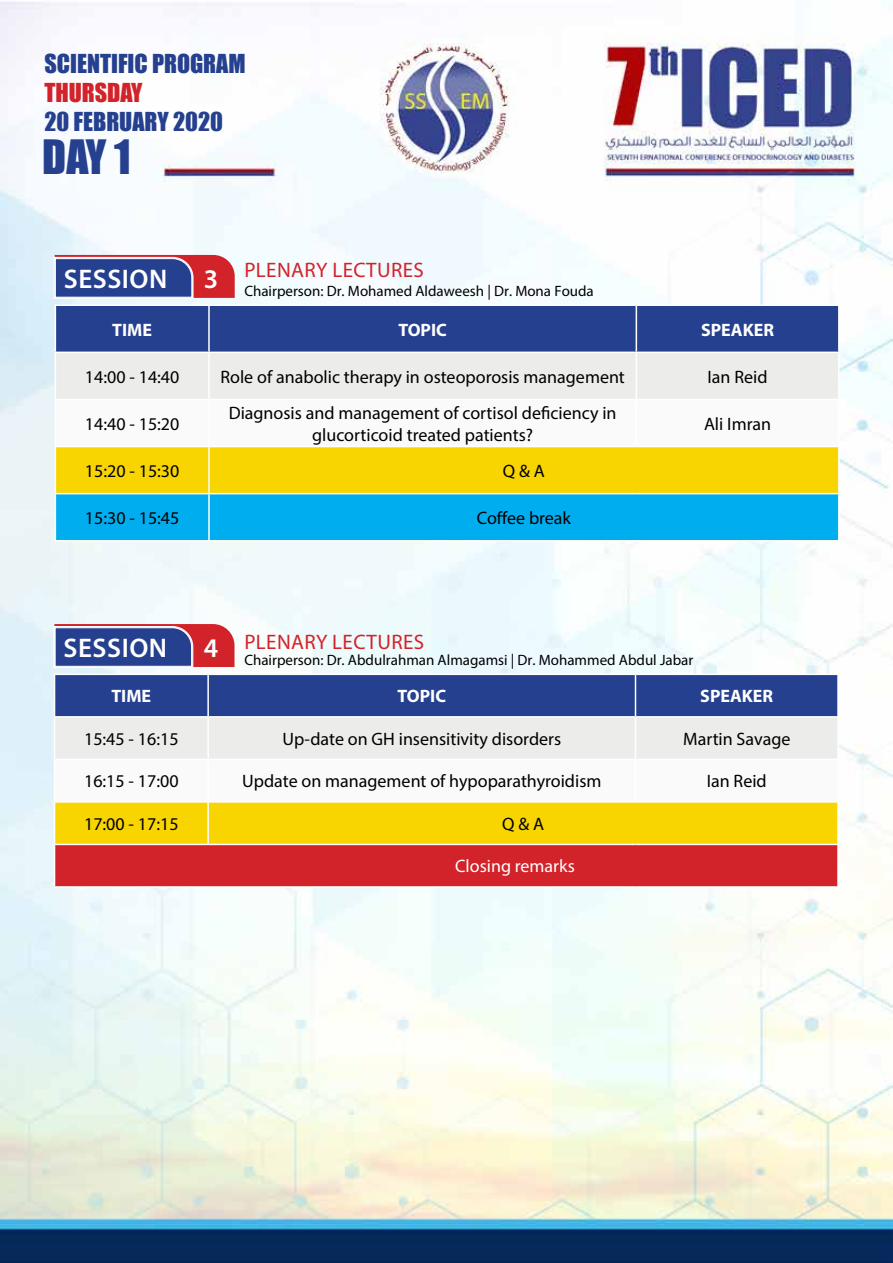
<style>
.page{position:relative;width:893px;height:1263px;background:#fff}
.page>*{position:absolute;margin:0;border:0;box-sizing:border-box;transform-origin:0 0}
.t1{font:43.5px "Impact";color:#25408f}
.t2{font:600 27px "Myriad Pro";letter-spacing:.02em;color:#fff}
.t3{font:24px "Impact";color:#25408f}
.t4{font:24px "Impact";color:#d2232a}
.t5{font:21px "Myriad Pro";letter-spacing:.02em;color:#d2232a}
.t6{font:18px/21.6px "Myriad Pro";color:#000;text-align:center}
.t7{font:700 18px "Myriad Pro";color:#fff}
.t8{font:18px "Myriad Pro";color:#fff}
.t9{font:15px "Myriad Pro";color:#000}
.s1{font-weight:600;font-size:27px;color:#fff}
</style>
<div class="page">
<img style="left:0;top:0;width:893px;height:1263px">
<svg style="left:54px;top:624px;width:180px;height:44px;background:#684d81"></svg>
<svg style="left:55px;top:675px;width:782px;height:169px"></svg>
<div style="left:55px;top:844px;width:783px;height:43px;background:#d2232a"></div>
<hr style="left:54px;top:718px;width:1px;height:41px;background:#fff">
<hr style="left:837px;top:718px;width:2px;height:41px;background:#fff">
<hr style="left:54px;top:759px;width:154px;height:1px;background:#fff">
<hr style="left:54px;top:760px;width:1px;height:41px;background:#fff">
<hr style="left:208px;top:759px;width:427px;height:1px;background:#fff">
<hr style="left:635px;top:759px;width:204px;height:1px;background:#fff">
<hr style="left:837px;top:760px;width:2px;height:41px;background:#fff">
<hr style="left:54px;top:803px;width:1px;height:41px;background:#fff">
<hr style="left:837px;top:803px;width:2px;height:41px;background:#fff">
<hr style="left:54px;top:844px;width:154px;height:1px;background:#fff">
<hr style="left:54px;top:845px;width:1px;height:41px;background:#fff">
<hr style="left:208px;top:844px;width:427px;height:1px;background:#fff">
<hr style="left:635px;top:844px;width:204px;height:1px;background:#fff">
<hr style="left:837px;top:845px;width:2px;height:41px;background:#fff">
<hr style="left:54px;top:886px;width:154px;height:2px;background:#fff">
<hr style="left:208px;top:886px;width:427px;height:2px;background:#fff">
<hr style="left:635px;top:886px;width:204px;height:2px;background:#fff">
<hr style="left:54px;top:673px;width:154px;height:2px;background:#fff">
<hr style="left:54px;top:675px;width:1px;height:41px;background:#fff">
<hr style="left:208px;top:673px;width:427px;height:2px;background:#fff">
<hr style="left:635px;top:673px;width:204px;height:2px;background:#fff">
<hr style="left:837px;top:675px;width:2px;height:41px;background:#fff">
<hr style="left:54px;top:716px;width:154px;height:2px;background:#fff">
<hr style="left:208px;top:716px;width:427px;height:2px;background:#fff">
<hr style="left:635px;top:716px;width:204px;height:2px;background:#fff">
<hr style="left:54px;top:801px;width:154px;height:2px;background:#fff">
<hr style="left:208px;top:801px;width:427px;height:2px;background:#fff">
<hr style="left:635px;top:801px;width:204px;height:2px;background:#fff">
<hr style="left:635px;top:675px;width:1px;height:41px;background:#fff">
<hr style="left:635px;top:718px;width:1px;height:41px;background:#fff">
<hr style="left:635px;top:760px;width:1px;height:41px;background:#fff">
<hr style="left:207px;top:675px;width:2px;height:41px;background:#fff">
<hr style="left:207px;top:718px;width:2px;height:41px;background:#fff">
<hr style="left:207px;top:760px;width:2px;height:41px;background:#fff">
<hr style="left:207px;top:803px;width:2px;height:41px;background:#fff">
<svg style="left:54px;top:255px;width:181px;height:44px;background:#694e81"></svg>
<svg style="left:56px;top:306px;width:782px;height:234px"></svg>
<hr style="left:55px;top:353px;width:1px;height:46px;background:#fff">
<hr style="left:838px;top:353px;width:2px;height:46px;background:#fff">
<hr style="left:55px;top:399px;width:154px;height:1px;background:#fff">
<hr style="left:55px;top:400px;width:1px;height:46px;background:#fff">
<hr style="left:209px;top:399px;width:427px;height:1px;background:#fff">
<hr style="left:636px;top:399px;width:204px;height:1px;background:#fff">
<hr style="left:838px;top:400px;width:2px;height:46px;background:#fff">
<hr style="left:55px;top:447px;width:1px;height:46px;background:#fff">
<hr style="left:838px;top:447px;width:2px;height:46px;background:#fff">
<hr style="left:55px;top:493px;width:154px;height:1px;background:#fff">
<hr style="left:55px;top:494px;width:1px;height:46px;background:#fff">
<hr style="left:209px;top:493px;width:427px;height:1px;background:#fff">
<hr style="left:636px;top:493px;width:204px;height:1px;background:#fff">
<hr style="left:838px;top:494px;width:2px;height:46px;background:#fff">
<hr style="left:55px;top:540px;width:154px;height:1px;background:#fff">
<hr style="left:209px;top:540px;width:427px;height:1px;background:#fff">
<hr style="left:636px;top:540px;width:204px;height:1px;background:#fff">
<hr style="left:55px;top:304px;width:154px;height:2px;background:#fff">
<hr style="left:55px;top:306px;width:1px;height:46px;background:#fff">
<hr style="left:209px;top:304px;width:427px;height:2px;background:#fff">
<hr style="left:636px;top:304px;width:204px;height:2px;background:#fff">
<hr style="left:838px;top:306px;width:2px;height:46px;background:#fff">
<hr style="left:55px;top:352px;width:154px;height:1px;background:#fff">
<hr style="left:209px;top:352px;width:427px;height:1px;background:#fff">
<hr style="left:636px;top:352px;width:204px;height:1px;background:#fff">
<hr style="left:55px;top:446px;width:154px;height:1px;background:#fff">
<hr style="left:209px;top:446px;width:427px;height:1px;background:#fff">
<hr style="left:636px;top:446px;width:204px;height:1px;background:#fff">
<hr style="left:636px;top:306px;width:1px;height:46px;background:#fff">
<hr style="left:636px;top:353px;width:1px;height:46px;background:#fff">
<hr style="left:636px;top:400px;width:1px;height:46px;background:#fff">
<hr style="left:208px;top:306px;width:2px;height:46px;background:#fff">
<hr style="left:208px;top:353px;width:2px;height:46px;background:#fff">
<hr style="left:208px;top:400px;width:2px;height:46px;background:#fff">
<hr style="left:208px;top:447px;width:2px;height:46px;background:#fff">
<hr style="left:208px;top:494px;width:2px;height:46px;background:#fff">
<h3 class="t3" style="left:44px;top:45px;width:203px">SCIENTIFIC PROGRAM</h3>
<h3 class="t4" style="left:44px;top:74px;width:100px">THURSDAY</h3>
<h3 class="t3" style="left:44px;top:103px;width:180px">20 FEBRUARY 2020</h3>
<h1 class="t1" style="left:42px;top:123px;width:90px">DAY 1</h1>
<h2 class="t2" style="left:64px;top:261px;width:105px">SESSION</h2>
<p class="t5" style="left:204px;top:257px;width:221px"><span class="s1">3</span> PLENARY LECTURES</p>
<p class="t9" style="left:244px;top:282px;width:351px">Chairperson: Dr. Mohamed Aldaweesh | Dr. Mona Fouda</p>
<p class="t7" style="left:112px;top:318px;width:41px">TIME</p>
<p class="t7" style="left:398px;top:318px;width:50px">TOPIC</p>
<p class="t7" style="left:701px;top:318px;width:74px">SPEAKER</p>
<p class="t6" style="left:85px;top:365px;width:96px">14:00 - 14:40</p>
<p class="t6" style="left:220px;top:365px;width:406px">Role of anabolic therapy in osteoporosis management</p>
<p class="t6" style="left:708px;top:365px;width:61px">Ian Reid</p>
<p class="t6" style="left:85px;top:413px;width:96px">14:40 - 15:20</p>
<p class="t6" style="left:229px;top:402px;width:389px">Diagnosis and management of cortisol deficiency in glucorticoid treated patients?</p>
<p class="t6" style="left:704px;top:413px;width:69px">Ali Imran</p>
<p class="t6" style="left:85px;top:460px;width:96px">15:20 - 15:30</p>
<p class="t6" style="left:503px;top:460px;width:43px">Q &amp; A</p>
<p class="t6" style="left:85px;top:507px;width:96px">15:30 - 15:45</p>
<p class="t6" style="left:477px;top:507px;width:96px">Coffee break</p>
<h2 class="t2" style="left:64px;top:630px;width:105px">SESSION</h2>
<p class="t5" style="left:204px;top:628px;width:222px"><span class="s1">4</span> PLENARY LECTURES</p>
<p class="t9" style="left:244px;top:651px;width:451px">Chairperson: Dr. Abdulrahman Almagamsi | Dr. Mohammed Abdul Jabar</p>
<p class="t7" style="left:111px;top:684px;width:41px">TIME</p>
<p class="t7" style="left:398px;top:684px;width:50px">TOPIC</p>
<p class="t7" style="left:700px;top:684px;width:74px">SPEAKER</p>
<p class="t6" style="left:84px;top:728px;width:96px">15:45 - 16:15</p>
<p class="t6" style="left:282px;top:728px;width:280px">Up-date on GH insensitivity disorders</p>
<p class="t6" style="left:683px;top:728px;width:109px">Martin Savage</p>
<p class="t6" style="left:84px;top:770px;width:96px">16:15 - 17:00</p>
<p class="t6" style="left:242px;top:770px;width:361px">Update on management of hypoparathyroidism</p>
<p class="t6" style="left:707px;top:770px;width:61px">Ian Reid</p>
<p class="t6" style="left:84px;top:813px;width:96px">17:00 - 17:15</p>
<p class="t6" style="left:502px;top:813px;width:43px">Q &amp; A</p>
<p class="t8" style="left:455px;top:855px;width:121px">Closing remarks</p>
</div>
